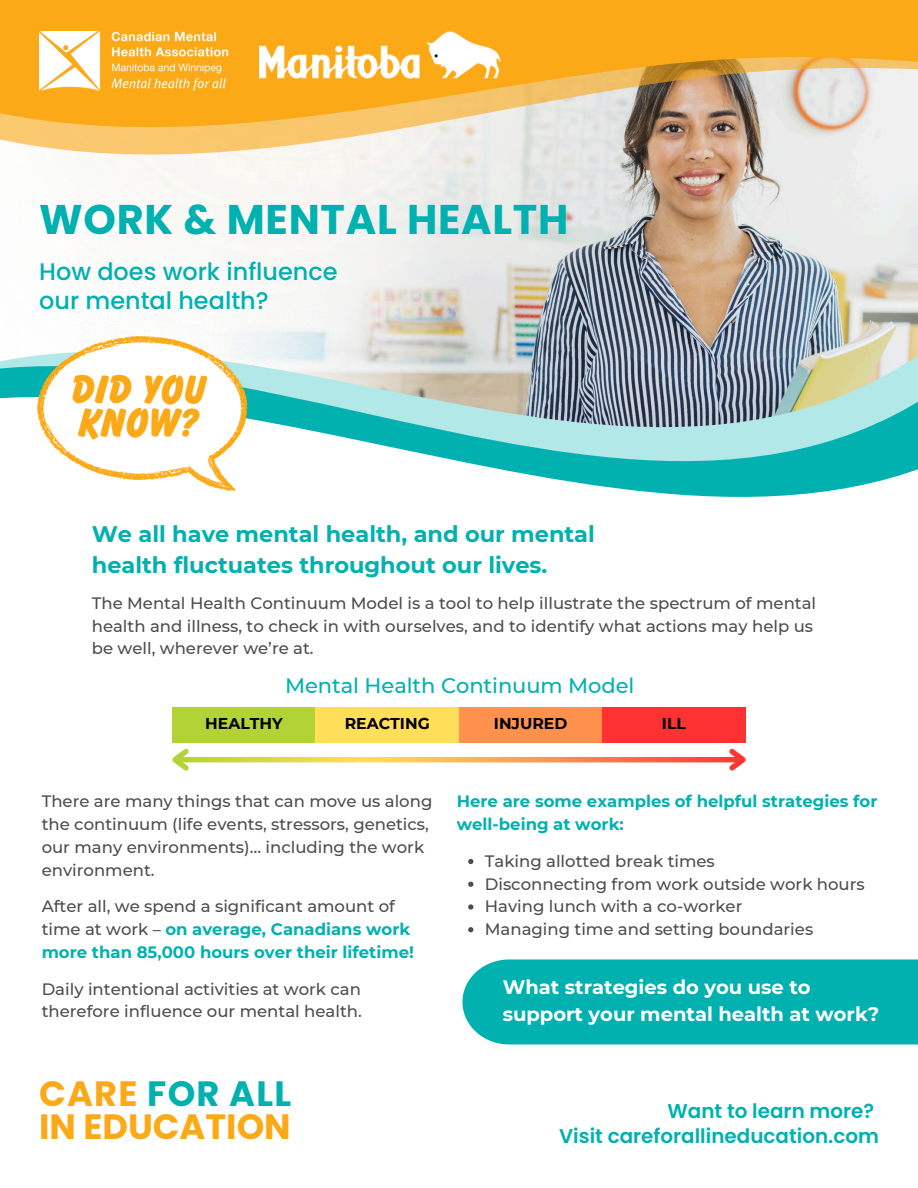
<style>
.page{position:relative;width:918px;height:1188px;background:#fff}
.page>*{position:absolute;margin:0;border:0;box-sizing:border-box;transform-origin:0 0}
.t1{font:700 expanded 42.45px/33.2px "Balloon D";color:#fba917}
.t2{font:700 41.4px "Poppins";letter-spacing:.015em;color:#00b1b0}
.t3{font:700 35.1px/33.6px "Poppins";color:#fba917}
.t4{font:500 24px/29.2px "Poppins";color:#00b1b0}
.t5{font:700 22.5px/30.3px "Montserrat";color:#00b1b0}
.t6{font:500 21px "Montserrat";letter-spacing:-.005em;color:#00b1b0}
.t7{font:600 19.95px/24.8px "Poppins";color:#00b1b0;text-align:right}
.t8{font:700 19.5px/27px "Montserrat";color:#fff}
.t9{font:500 16.5px/22.8px "Montserrat";color:#4d4d4d}
.t10{font:700 16.5px/22.8px "Montserrat";color:#00b1b0}
.t11{font:700 15.6px "Montserrat";color:#000}
.s1{font-weight:500;color:#4d4d4d}
.s2{color:#00b1b0}
</style>
<div class="page">
<svg style="left:0;top:238px;width:918px;height:259px"></svg>
<svg style="left:0;top:0;width:918px;height:238px"></svg>
<img style="left:260px;top:31px;width:241px;height:48px">
<img style="left:39px;top:31px;width:189px;height:60px">
<div style="left:172px;top:707px;width:144px;height:35px;background:#b2d235"></div>
<div style="left:316px;top:707px;width:143px;height:35px;background:#ffde59"></div>
<div style="left:459px;top:707px;width:143px;height:35px;background:#ff914d"></div>
<div style="left:602px;top:707px;width:144px;height:35px;background:#ff3131"></div>
<svg style="left:194px;top:757px;width:530px;height:5px"></svg>
<svg style="left:172px;top:748px;width:22px;height:23px"></svg>
<svg style="left:724px;top:748px;width:22px;height:23px"></svg>
<svg style="left:37px;top:336px;width:210px;height:155px"></svg>
<div style="left:462px;top:959px;width:456px;height:85px;background:#00b1b0"></div>
<svg style="left:468px;top:859px;width:5px;height:5px"></svg>
<svg style="left:468px;top:882px;width:5px;height:5px"></svg>
<svg style="left:468px;top:904px;width:5px;height:6px"></svg>
<svg style="left:468px;top:927px;width:5px;height:5px"></svg>
<p class="t2" style="left:39px;top:190px;width:531px">WORK &amp; MENTAL HEALTH</p>
<h3 class="t4" style="left:39px;top:257px;width:300px">How does work influence our mental health?</h3>
<p class="t1" style="left:72px;top:380px;width:136px">DID YOU<br>KNOW?</p>
<p class="t5" style="left:92px;top:519px;width:505px">We all have mental health, and our mental health fluctuates throughout our lives.</p>
<p class="t9" style="left:92px;top:592px;width:726px">The Mental Health Continuum Model is a tool to help illustrate the spectrum of mental health and illness, to check in with ourselves, and to identify what actions may help us be well, wherever we’re at.</p>
<h3 class="t6" style="left:285px;top:672px;width:351px">Mental Health Continuum Model</h3>
<p class="t11" style="left:205px;top:714px;width:79px">HEALTHY</p>
<h1 class="t11" style="left:345px;top:714px;width:87px">REACTING</h1>
<p class="t11" style="left:494px;top:714px;width:75px">INJURED</p>
<p class="t11" style="left:662px;top:714px;width:26px">ILL</p>
<h6 class="t9" style="left:42px;top:790px;width:392px">There are many things that can move us along the continuum (life events, stressors, genetics, our many environments)… including the work environment.</h6>
<h4 class="t10" style="left:42px;top:895px;width:374px"><span class="s1">After all, we spend a significant amount of time at work –</span> on average, Canadians work more than 85,000 hours over their lifetime!</h4>
<h5 class="t9" style="left:42px;top:977px;width:322px">Daily intentional activities at work can therefore influence our mental health.</h5>
<h1 class="t3" style="left:39px;top:1077px;width:253px">CARE <span class="s2">FOR ALL<br></span>IN EDUCATION</h1>
<h5 class="t10" style="left:457px;top:790px;width:422px">Here are some examples of helpful strategies for well-being at work:</h5>
<h5 class="t9" style="left:485px;top:849px;width:232px">Taking allotted break times</h5>
<h6 class="t9" style="left:485px;top:872px;width:381px">Disconnecting from work outside work hours</h6>
<h6 class="t9" style="left:485px;top:895px;width:259px">Having lunch with a co-worker</h6>
<h6 class="t9" style="left:485px;top:918px;width:330px">Managing time and setting boundaries</h6>
<p class="t8" style="left:503px;top:974px;width:378px">What strategies do you use to support your mental health at work?</p>
<h6 class="t7" style="left:559px;top:1098px;width:321px">Want to learn more?<br>Visit careforallineducation.com</h6>
</div>
